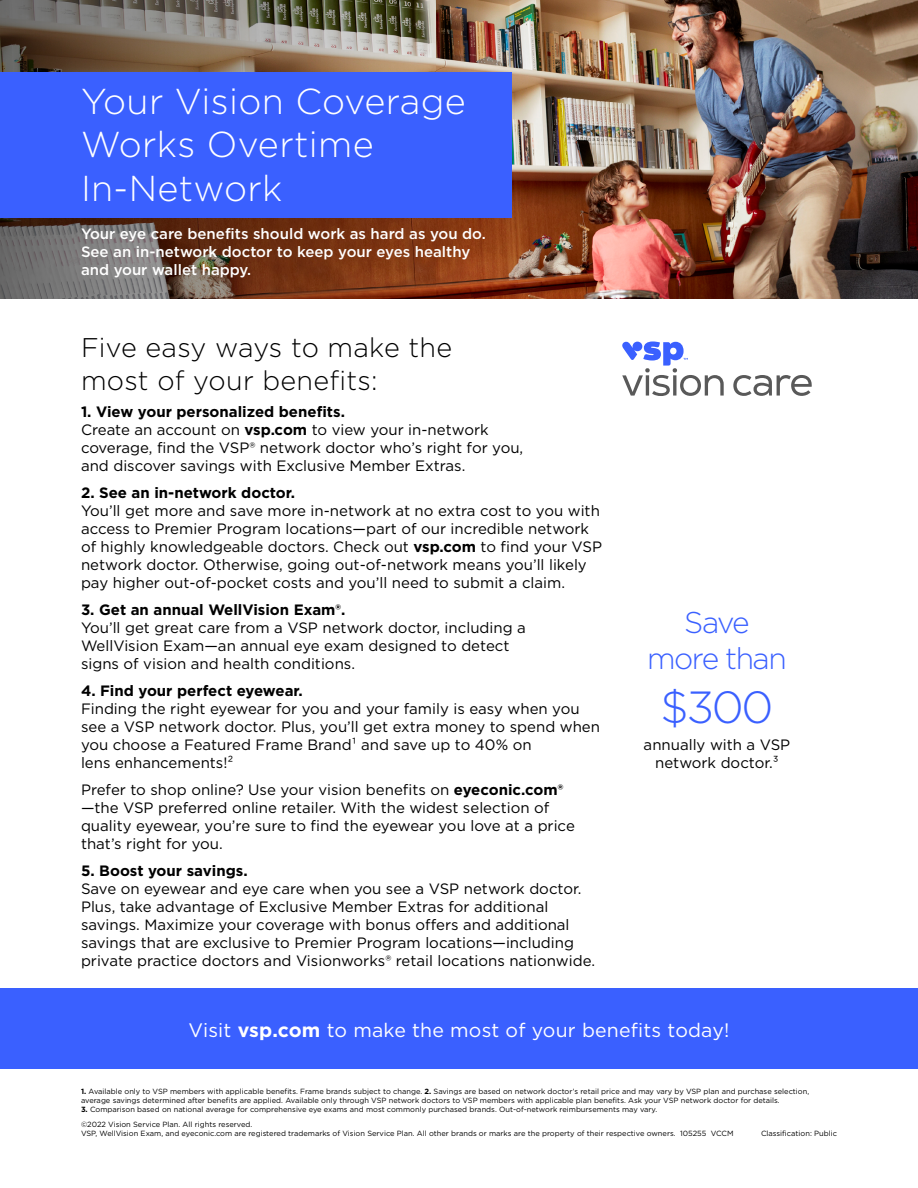
<style>
.page{position:relative;width:918px;height:1188px;background:#fff}
.page>*{position:absolute;margin:0;border:0;box-sizing:border-box;transform-origin:0 0}
.t1{font:300 45px "Gotham";color:#3a60ff}
.t2{font:300 36px/43.5px "Gotham";letter-spacing:.01em;color:#fff}
.t3{font:300 30px/36px "Gotham";letter-spacing:-.05em;color:#3a60ff;text-align:center}
.t4{font:300 27px/33px "Gotham";letter-spacing:.01em;color:#000}
.t5{font:19.5px "Gotham";letter-spacing:.01em;color:#fff}
.t6{font:15px/18px "Gotham";color:#000}
.t7{font:500 15px/18px "Gotham";color:#fff}
.t8{font:700 15px "Gotham";color:#000}
.t9{font:7.5px/9px "Gotham";color:#000}
.s1{font-weight:700}
</style>
<div class="page">
<img style="left:512px;top:0;width:406px;height:299px">
<img style="left:0;top:0;width:512px;height:299px">
<div style="left:0;top:988px;width:918px;height:82px;background:#3a60ff"></div>
<div style="left:0;top:72px;width:511px;height:146px;background:#3a60ff"></div>
<svg style="left:622px;top:341px;width:190px;height:55px"></svg>
<h2 class="t2" style="left:81px;top:79px;width:386px">Your Vision Coverage<br>Works Overtime<br>In-Network</h2>
<p class="t7" style="left:81px;top:224px;width:406px">Your eye care benefits should work as hard as you do.<br>See an in-network doctor to keep your eyes healthy and your wallet happy.</p>
<h3 class="t4" style="left:81px;top:330px;width:373px">Five easy ways to make the most of your benefits:</h3>
<p class="t6" style="left:81px;top:402px;width:444px"><span class="s1">1. View your personalized benefits.<br></span>Create an account on <span class="s1">vsp.com</span> to view your in-network coverage, find the VSP® network doctor who’s right for you, and discover savings with Exclusive Member Extras.</p>
<p class="t8" style="left:81px;top:483px;width:216px">2. See an in-network doctor.</p>
<p class="t6" style="left:81px;top:501px;width:523px">You’ll get more and save more in-network at no extra cost to you with access to Premier Program locations—part of our incredible network of highly knowledgeable doctors. Check out <span class="s1">vsp.com</span> to find your VSP network doctor. Otherwise, going out‑of-network means you’ll likely pay higher out-of-pocket costs and you’ll need to submit a claim.</p>
<p class="t8" style="left:81px;top:600px;width:266px">3. Get an annual WellVision Exam®.</p>
<p class="t6" style="left:81px;top:618px;width:446px">You’ll get great care from a VSP network doctor, including a<br>WellVision Exam—an annual eye exam designed to detect signs of vision and health conditions.</p>
<p class="t8" style="left:81px;top:681px;width:223px">4. Find your perfect eyewear.</p>
<p class="t6" style="left:81px;top:699px;width:521px">Finding the right eyewear for you and your family is easy when you see a VSP network doctor. Plus, you’ll get extra money to spend when you choose a Featured Frame Brand¹ and save up to 40% on<br>lens enhancements!²</p>
<p class="t6" style="left:81px;top:780px;width:495px">Prefer to shop online? Use your vision benefits on <span class="s1">eyeconic.com® </span>—the VSP preferred online retailer. With the widest selection of quality eyewear, you’re sure to find the eyewear you love at a price that’s right for you.</p>
<p class="t8" style="left:81px;top:861px;width:168px">5. Boost your savings.</p>
<p class="t6" style="left:81px;top:879px;width:516px">Save on eyewear and eye care when you see a VSP network doctor.<br>Plus, take advantage of Exclusive Member Extras for additional savings. Maximize your coverage with bonus offers and additional savings that are exclusive to Premier Program locations—including private practice doctors and Visionworks® retail locations nationwide.</p>
<h3 class="t3" style="left:647px;top:604px;width:141px">Save more than</h3>
<h1 class="t1" style="left:660px;top:679px;width:115px">$300</h1>
<p class="t6" style="left:644px;top:735px;width:148px;text-align:center">annually with a VSP network doctor.³</p>
<h3 class="t5" style="left:189px;top:1017px;width:542px">Visit <span class="s1">vsp.com</span> to make the most of your benefits today!</h3>
<p class="t9" style="left:81px;top:1086px;width:730px"><span class="s1">1.</span> Available only to VSP members with applicable benefits. Frame brands subject to change. <span class="s1">2.</span> Savings are based on network doctor’s retail price and may vary by VSP plan and purchase selection, average savings determined after benefits are applied. Available only through VSP network doctors to VSP members with applicable plan benefits. Ask your VSP network doctor for details.</p>
<p class="t9" style="left:81px;top:1101px;width:578px;line-height:15px"><span class="s1">3.</span> Comparison based on national average for comprehensive eye exams and most commonly purchased brands. Out-of-network reimbursements may vary. ©2022 Vision Service Plan. All rights reserved.</p>
<p class="t9" style="left:81px;top:1128px;width:654px">VSP, WellVision Exam, and eyeconic.com are registered trademarks of Vision Service Plan. All other brands or marks are the property of their respective owners. 105255 VCCM</p>
<p class="t9" style="left:761px;top:1128px;width:77px">Classification: Public</p>
</div>
